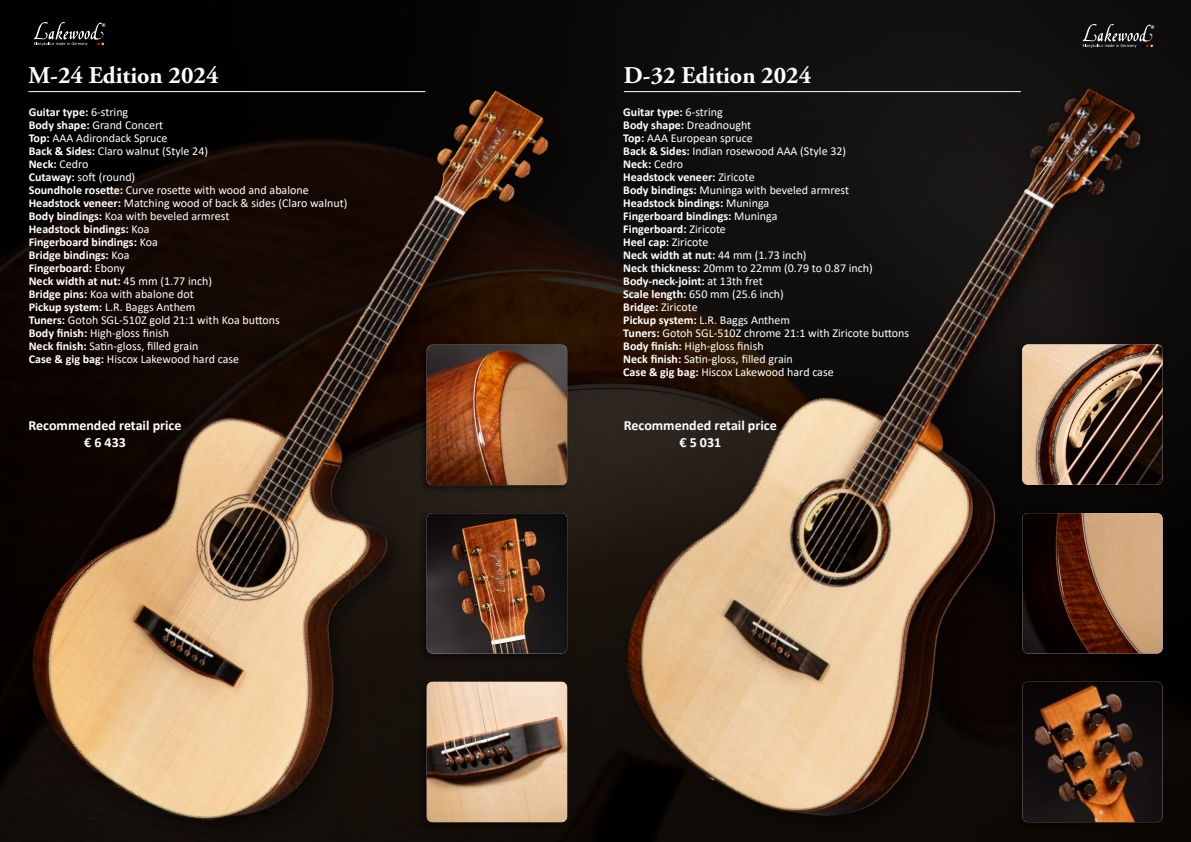
<style>
.page{position:relative;width:1191px;height:842px;background:#fff}
.page>*{position:absolute;margin:0;border:0;box-sizing:border-box;transform-origin:0 0}
.t1{font:700 24px "Adobe Garamond Pro";color:#fff}
.t2{font:700 14px/16.8px "Calibri";color:#fff;text-align:center}
.t3{font:12px/13px "Calibri";color:#fff}
.s1{font-weight:700}
</style>
<div class="page">
<img style="left:0;top:2px;width:523px;height:840px">
<img style="left:523px;top:0;width:668px;height:842px">
<div style="left:418px;top:678px;width:152px;height:153px;background:#000;opacity:.5"></div>
<img style="left:427px;top:682px;width:140px;height:140px">
<div style="left:1013px;top:678px;width:152px;height:153px;background:#000;opacity:.5"></div>
<img style="left:1022px;top:682px;width:140px;height:140px">
<div style="left:418px;top:510px;width:152px;height:152px;background:#000;opacity:.5"></div>
<img style="left:427px;top:513px;width:140px;height:140px">
<div style="left:1013px;top:510px;width:152px;height:152px;background:#000"></div>
<img style="left:1022px;top:513px;width:140px;height:140px">
<div style="left:418px;top:341px;width:152px;height:153px;background:#000;opacity:.5"></div>
<img style="left:427px;top:345px;width:140px;height:140px">
<div style="left:1013px;top:341px;width:152px;height:152px;background:#000;opacity:.5"></div>
<img style="left:1022px;top:344px;width:140px;height:141px">
<svg style="left:1082px;top:23px;width:72px;height:25px"></svg>
<svg style="left:33px;top:21px;width:72px;height:25px"></svg>
<hr style="left:28px;top:91px;width:397px;height:1px;background:#fff">
<hr style="left:624px;top:91px;width:396px;height:1px;background:#fff">
<h1 class="t1" style="left:28px;top:61px;width:192px">M-24 Edition 2024</h1>
<h1 class="t1" style="left:624px;top:61px;width:189px">D-32 Edition 2024</h1>
<p class="t3" style="left:29px;top:105px;width:320px"><span class="s1">Guitar type:</span> 6-string<br><span class="s1">Body shape:</span> Grand Concert<br><span class="s1">Top:</span> AAA Adirondack Spruce<br><span class="s1">Back &amp; Sides:</span> Claro walnut (Style 24)<br><span class="s1">Neck:</span> Cedro<br><span class="s1">Cutaway:</span> soft (round)<br><span class="s1">Soundhole rosette:</span> Curve rosette with wood and abalone<br><span class="s1">Headstock veneer:</span> Matching wood of back &amp; sides (Claro walnut)<br><span class="s1">Body bindings:</span> Koa with beveled armrest<br><span class="s1">Headstock bindings:</span> Koa<br><span class="s1">Fingerboard bindings:</span> Koa<br><span class="s1">Bridge bindings:</span> Koa<br><span class="s1">Fingerboard:</span> Ebony<br><span class="s1">Neck width at nut:</span> 45 mm (1.77 inch)<br><span class="s1">Bridge pins:</span> Koa with abalone dot<br><span class="s1">Pickup system:</span> L.R. Baggs Anthem<br><span class="s1">Tuners:</span> Gotoh SGL-510Z gold 21:1 with Koa buttons<br><span class="s1">Body finish:</span> High-gloss finish<br><span class="s1">Neck finish:</span> Satin-gloss, filled grain<br><span class="s1">Case &amp; gig bag:</span> Hiscox Lakewood hard case</p>
<p class="t3" style="left:623px;top:105px;width:287px"><span class="s1">Guitar type:</span> 6-string<br><span class="s1">Body shape:</span> Dreadnought<br><span class="s1">Top:</span> AAA European spruce<br><span class="s1">Back &amp; Sides:</span> Indian rosewood AAA (Style 32)<br><span class="s1">Neck:</span> Cedro<br><span class="s1">Headstock veneer:</span> Ziricote<br><span class="s1">Body bindings:</span> Muninga with beveled armrest<br><span class="s1">Headstock bindings:</span> Muninga<br><span class="s1">Fingerboard bindings:</span> Muninga<br><span class="s1">Fingerboard:</span> Ziricote<br><span class="s1">Heel cap:</span> Ziricote<br><span class="s1">Neck width at nut:</span> 44 mm (1.73 inch)<br><span class="s1">Neck thickness:</span> 20mm to 22mm (0.79 to 0.87 inch)<br><span class="s1">Body-neck-joint:</span> at 13th fret<br><span class="s1">Scale length:</span> 650 mm (25.6 inch)<br><span class="s1">Bridge:</span> Ziricote<br><span class="s1">Pickup system:</span> L.R. Baggs Anthem<br><span class="s1">Tuners:</span> Gotoh SGL-510Z chrome 21:1 with Ziricote buttons<br><span class="s1">Body finish:</span> High-gloss finish<br><span class="s1">Neck finish:</span> Satin-gloss, filled grain<br><span class="s1">Case &amp; gig bag:</span> Hiscox Lakewood hard case</p>
<p class="t2" style="left:29px;top:417px;width:154px">Recommended retail price € 6 433</p>
<p class="t2" style="left:624px;top:417px;width:154px">Recommended retail price € 5 031</p>
</div>
